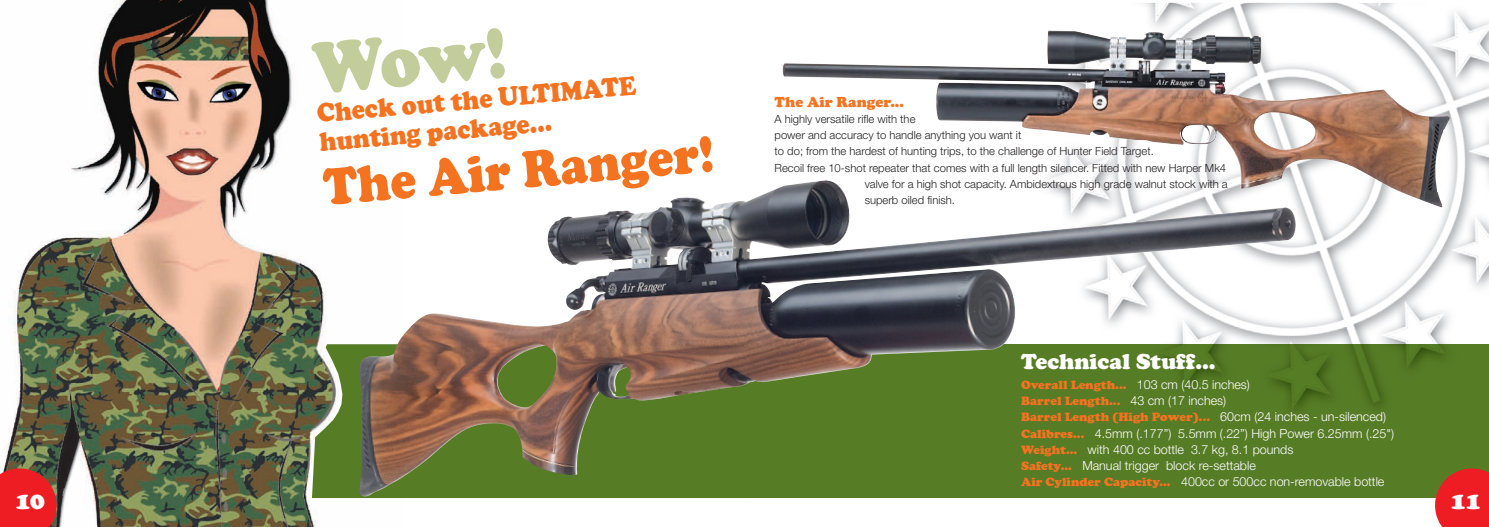
<style>
.page{position:relative;width:1489px;height:527px;background:#fff}
.page>*{position:absolute;margin:0;border:0;box-sizing:border-box;transform-origin:0 0}
.t1{font:900 75px "Cooper";color:#c3cd9b;scale:.9 1}
.t2{font:900 53.75px "Cooper";color:#f47321;scale:.9 1}
.t3{font:900 27.5px/28.8px "Cooper";color:#f47321;scale:.9 1}
.t4{font:900 25.62px "Cooper";color:#fff}
.t5{font:900 22.5px "Cooper";color:#fff}
.t6{font:900 15px "Cooper";color:#f47321}
.t7{font:300 12.5px/16.2px "Helvetica Neue";color:#fff}
.t8{font:900 12.5px/16.2px "Cooper";color:#f47321}
.t9{font:300 11.25px "Helvetica Neue";color:#231f20}
.s1{font-family:"Cooper";font-weight:900;color:#f47321}
.s2{font-family:"Helvetica Neue";font-weight:300;color:#fff}
</style>
<div class="page">
<div style="left:742px;top:344px;width:746px;height:153px;background:#577c26"></div>
<img style="left:1048px;top:3px;width:440px;height:406px">
<img style="left:747px;top:186px;width:549px;height:198px">
<img style="left:782px;top:31px;width:667px;height:176px">
<svg style="left:1434px;top:468px;width:54px;height:58px;background:#dc2d28"></svg>
<img style="left:4px;top:0;width:400px;height:526px">
<svg style="left:312px;top:344px;width:430px;height:153px;background:#6a8643"></svg>
<img style="left:359px;top:197px;width:388px;height:299px">
<svg style="left:0;top:468px;width:57px;height:58px;background:#db2628"></svg>
<h3 class="t4" style="left:15px;top:484px;width:31px">10</h3>
<h1 class="t1" style="left:309px;top:24px;width:217px;rotate:-5deg">Wow!</h1>
<h3 class="t3" style="left:316px;top:98px;width:357px;rotate:-5deg">Check out the ULTIMATE hunting package...</h3>
<h2 class="t2" style="left:321px;top:155px;width:436px;rotate:-5deg">The Air Ranger!</h2>
<h3 class="t6" style="left:774px;top:92px;width:131px">The Air Ranger...</h3>
<p class="t9" style="left:774px;top:115px;width:142px">A highly versatile rifle with the</p>
<p class="t9" style="left:774px;top:131px;width:248px">power and accuracy to handle anything you want it</p>
<p class="t9" style="left:774px;top:147px;width:380px">to do; from the hardest of hunting trips, to the challenge of Hunter Field Target.</p>
<p class="t9" style="left:774px;top:163px;width:453px">Recoil free 10-shot repeater that comes with a full length silencer. Fitted with new Harper Mk4</p>
<p class="t9" style="left:864px;top:180px;width:364px">valve for a high shot capacity. Ambidextrous high grade walnut stock with a</p>
<p class="t9" style="left:864px;top:196px;width:92px">superb oiled finish.</p>
<h3 class="t5" style="left:1020px;top:347px;width:196px">Technical Stuff...</h3>
<p class="t7" style="left:1020px;top:377px;width:230px"><span class="s1">Overall Length...</span> 103 cm (40.5 inches)</p>
<p class="t8" style="left:1020px;top:392px;width:366px">Barrel Length... <span class="s2">43 cm (17 inches)<br></span>Barrel Length (High Power)... <span class="s2">60cm (24 inches - un-silenced)</span></p>
<p class="t7" style="left:1020px;top:425px;width:374px"><span class="s1">Calibres...</span> 4.5mm (.177”) 5.5mm (.22”) High Power 6.25mm (.25")<br><span class="s1">Weight...</span> with 400 cc bottle 3.7 kg, 8.1 pounds<br><span class="s1">Safety...</span> Manual trigger block re-settable<br><span class="s1">Air Cylinder Capacity...</span> 400cc or 500cc non-removable bottle</p>
<h3 class="t4" style="left:1450px;top:484px;width:32px">11</h3>
</div>
